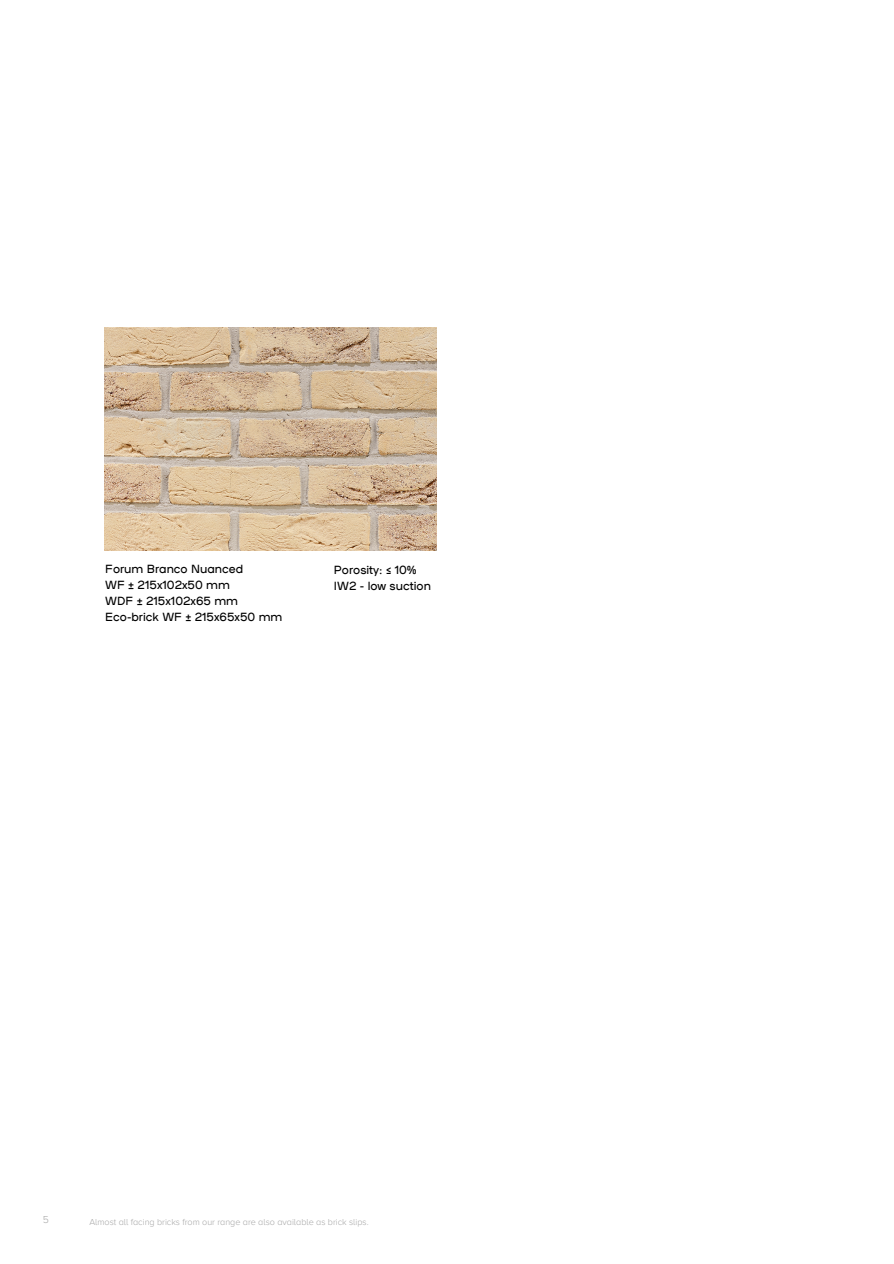
<style>
.page{position:relative;width:894px;height:1264px;background:#fff}
.page>*{position:absolute;margin:0;border:0;box-sizing:border-box;transform-origin:0 0}
.t1{font:12px/16px "Plaax 6 Ney 36 Regular";color:#000}
.t2{font:300 10.5px "Proxima Nova A";color:#a6a6a6}
.t3{font:300 9px "Proxima Nova A";color:#a6a6a6}
</style>
<div class="page">
<img style="left:104px;top:327px;width:332px;height:223px">
<h1 class="t1" style="left:105px;top:559px;width:179px">Forum Branco Nuanced<br>WF ± 215x102x50 mm<br>WDF ± 215x102x65 mm<br>Eco-brick WF ± 215x65x50 mm</h1>
<h1 class="t1" style="left:334px;top:560px;width:98px">Porosity: ≤ 10%<br>IW2 - low suction</h1>
<p class="t2" style="left:43px;top:1213px;width:8px">5</p>
<p class="t3" style="left:89px;top:1216px;width:281px">Almost all facing bricks from our range are also available as brick slips.</p>
</div>
